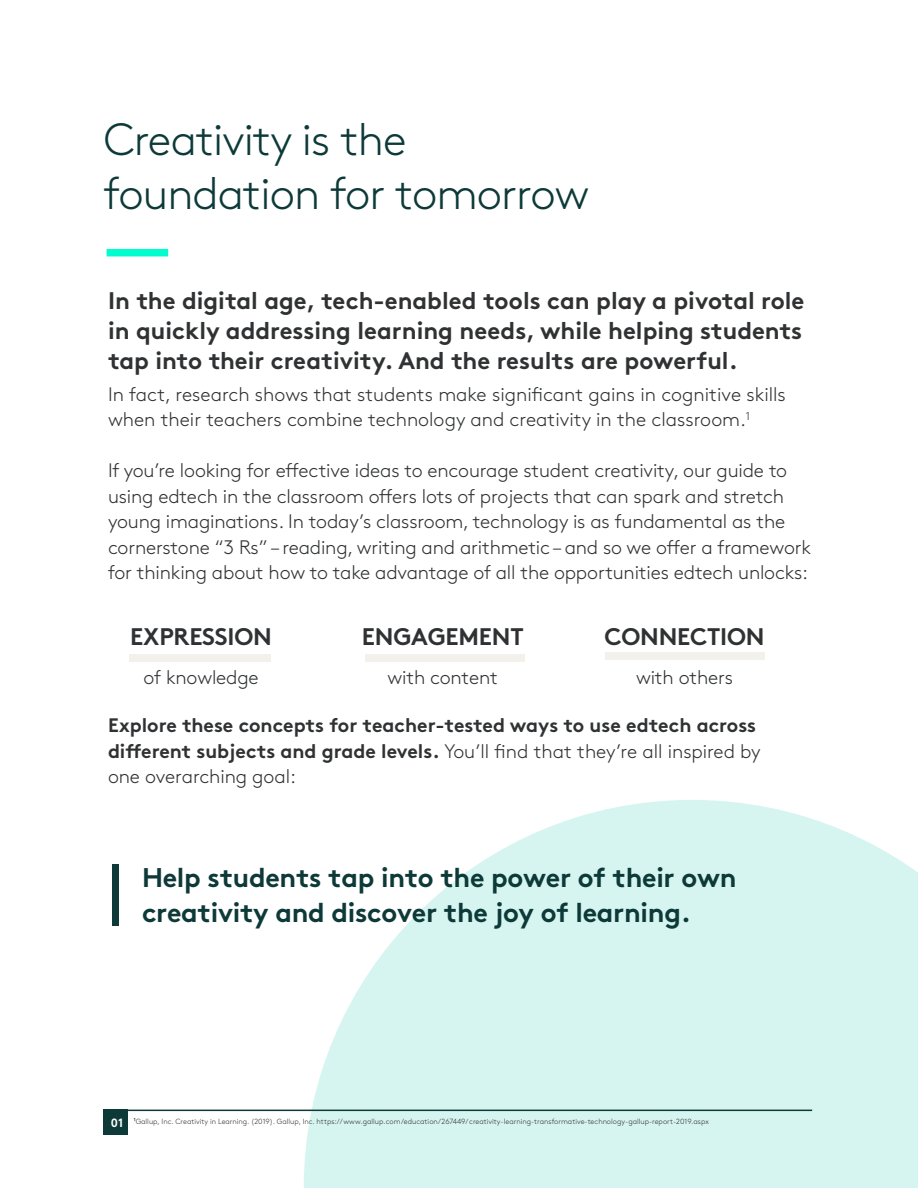
<style>
.page{position:relative;width:918px;height:1188px;background:#fff}
.page>*{position:absolute;margin:0;border:0;box-sizing:border-box;transform-origin:0 0}
.Subhead{font:300 45.15px/54.2px "Brown Pro";letter-spacing:-.02em;color:#0d3a38}
.Body{font:700 27px/34.5px "Brown Pro";letter-spacing:-.01em;color:#0d3a38}
.Body-2{font:700 24px/30px "Brown Pro";letter-spacing:-.01em;color:#2f3132;text-align:justify}
.Body-3{font:300 19.5px/25.5px "Brown Pro";letter-spacing:-.01em;color:#2f3132}
.Body-4{font:700 19.5px/25.5px "Brown Pro";color:#2f3132}
.t1{font:700 12px "Brown Pro";color:#fff}
.t2{font:300 7.5px "Brown Pro";color:#2f3132}
.s1{font-weight:300}
</style>
<div class="page">
<svg style="left:304px;top:800px;width:614px;height:388px;fill:#d6f5f0"></svg>
<svg style="left:104px;top:1111px;width:24px;height:24px"></svg>
<hr style="left:104px;top:1110px;width:708px;height:1px;background:#0d3a38">
<svg style="left:112px;top:864px;width:6px;height:61px"></svg>
<svg style="left:130px;top:654px;width:141px;height:7px"></svg>
<svg style="left:365px;top:654px;width:160px;height:7px"></svg>
<svg style="left:605px;top:652px;width:159px;height:7px"></svg>
<div style="left:107px;top:249px;width:61px;height:7px;background:#00fdcf"></div>
<p class="Subhead" style="left:104px;top:109px;width:487px">Creativity is the foundation for tomorrow</p>
<p class="Body-2" style="left:108px;top:283px;width:698px">In the digital age, tech-enabled tools can play a pivotal role in quickly addressing learning needs, while helping students tap into their creativity. And the results are powerful.</p>
<p class="Body-3" style="left:108px;top:380px;width:679px">In fact, research shows that students make significant gains in cognitive skills when their teachers combine technology and creativity in the classroom.<sup>1</sup></p>
<p class="Body-3" style="left:108px;top:456px;width:705px">If you’re looking for effective ideas to encourage student creativity, our guide to using edtech in the classroom offers lots of projects that can spark and stretch young imaginations. In today’s classroom, technology is as fundamental as the cornerstone “3 Rs” – reading, writing and arithmetic – and so we offer a framework for thinking about how to take advantage of all the opportunities edtech unlocks:</p>
<p class="Body-2" style="left:130px;top:619px;width:143px">EXPRESSION</p>
<p class="Body-3" style="left:143px;top:663px;width:117px">of knowledge</p>
<p class="Body-2" style="left:362px;top:619px;width:163px">ENGAGEMENT</p>
<p class="Body-3" style="left:388px;top:663px;width:112px">with content</p>
<p class="Body-2" style="left:605px;top:619px;width:161px">CONNECTION</p>
<p class="Body-3" style="left:636px;top:663px;width:98px">with others</p>
<p class="Body-4" style="left:108px;top:710px;width:654px">Explore these concepts for teacher-tested ways to use edtech across different subjects and grade levels. <span class="s1">You’ll find that they’re all inspired by one overarching goal:</span></p>
<p class="Body" style="left:142px;top:858px;width:596px">Help students tap into the power of their own creativity and discover the joy of learning.</p>
<p class="t1" style="left:111px;top:1113px;width:14px">01</p>
<p class="t2" style="left:134px;top:1115px;width:576px"><sup>1</sup>Gallup, Inc. Creativity in Learning. (2019). Gallup, Inc. https://www.gallup.com/education/267449/ creativity-learning-transformative-technology-gallup-report-2019.aspx</p>
</div>
